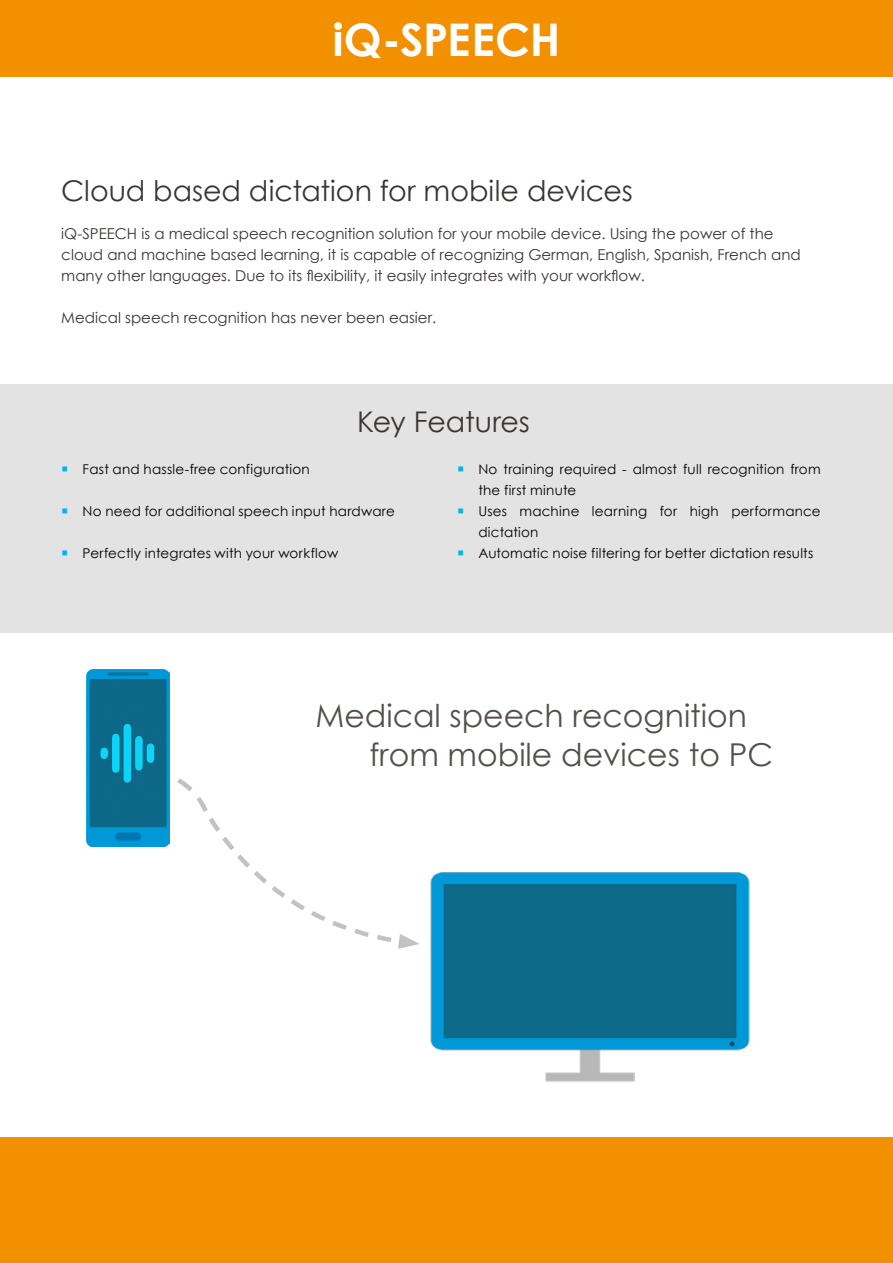
<style>
.page{position:relative;width:893px;height:1263px;background:#fff}
.page>*{position:absolute;margin:0;border:0;box-sizing:border-box;transform-origin:0 0}
.t1{font:700 45px "Century Gothic";color:#fff}
.t2{font:31.5px/39px "Century Gothic";color:#554f4d}
.t3{font:28.5px "Century Gothic";color:#3a3533}
.t4{font:15px/21px "Century Gothic";color:#3a3533}
.t5{font:13.5px/21px "Century Gothic";letter-spacing:.02em;color:#000}
.s1{font-size:21px;color:#00b5ed}
</style>
<div class="page">
<div style="left:0;top:0;width:893px;height:77px;background:#f29000"></div>
<div style="left:0;top:1137px;width:893px;height:126px;background:#f29000"></div>
<div style="left:0;top:385px;width:893px;height:248px;background:#e3e3e3"></div>
<img style="left:430px;top:872px;width:320px;height:210px">
<svg style="left:161px;top:772px;width:258px;height:177px"></svg>
<img style="left:86px;top:669px;width:83px;height:177px">
<div style="left:124px;top:727px;width:7px;height:52px;background:#0dd4f7"></div>
<div style="left:112px;top:737px;width:8px;height:32px;background:#0dd4f7"></div>
<div style="left:147px;top:747px;width:7px;height:12px;background:#0dd4f7"></div>
<div style="left:135px;top:740px;width:8px;height:27px;background:#0dd4f7"></div>
<svg style="left:100px;top:751px;width:8px;height:4px"></svg>
<h1 class="t1" style="left:333px;top:5px;width:229px">iQ-SPEECH</h1>
<h3 class="t3" style="left:61px;top:171px;width:573px">Cloud based dictation for mobile devices</h3>
<p class="t4" style="left:61px;top:223px;width:741px">iQ-SPEECH is a medical speech recognition solution for your mobile device. Using the power of the cloud and machine based learning, it is capable of recognizing German, English, Spanish, French and many other languages. Due to its flexibility, it easily integrates with your workflow.</p>
<p class="t4" style="left:61px;top:307px;width:376px">Medical speech recognition has never been easier.</p>
<h3 class="t3" style="left:357px;top:402px;width:174px">Key Features</h3>
<p class="t5" style="left:61px;top:458px;width:250px"><span class="s1">▪</span> Fast and hassle-free configuration</p>
<p class="t5" style="left:61px;top:500px;width:335px"><span class="s1">▪</span> No need for additional speech input hardware</p>
<p class="t5" style="left:61px;top:542px;width:278px"><span class="s1">▪</span> Perfectly integrates with your workflow</p>
<p class="t5" style="left:478px;top:458px;width:344px;text-indent:-21px"><span class="s1">▪</span> No training required - almost full recognition from the first minute</p>
<p class="t5" style="left:478px;top:500px;width:344px;text-indent:-21px"><span class="s1">▪</span> Uses machine learning for high performance dictation</p>
<p class="t5" style="left:457px;top:542px;width:358px"><span class="s1">▪</span> Automatic noise filtering for better dictation results</p>
<h2 class="t2" style="left:369px;top:696px;width:405px;text-indent:-54px">Medical speech recognition from mobile devices to PC</h2>
</div>
